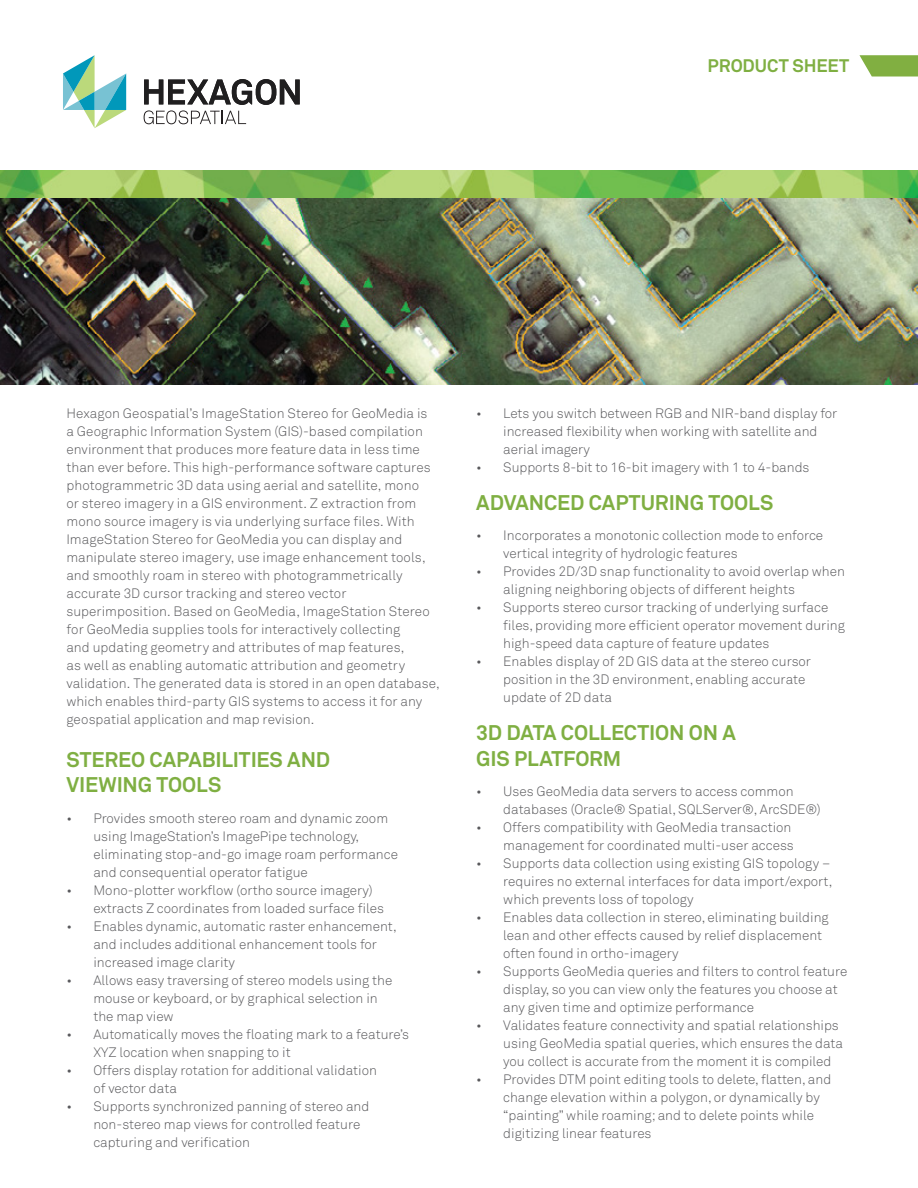
<style>
.page{position:relative;width:918px;height:1188px;background:#fff}
.page>*{position:absolute;margin:0;border:0;box-sizing:border-box;transform-origin:0 0}
.t1{font:700 21px/25.2px "Akkurat Pro";letter-spacing:-.005em;color:#7faf42}
.t2{font:700 18px "Akkurat Pro";letter-spacing:-.005em;color:#7faf42}
.t3{font:13.5px/18px "Akkurat Light Pro";color:#59595c}
</style>
<div class="page">
<img style="left:0;top:170px;width:918px;height:214px">
<svg style="left:859px;top:55px;width:59px;height:22px"></svg>
<svg style="left:63px;top:55px;width:63px;height:73px"></svg>
<svg style="left:144px;top:79px;width:156px;height:45px"></svg>
<h2 class="t2" style="left:708px;top:55px;width:143px">PRODUCT SHEET</h2>
<p class="t3" style="left:66px;top:404px;width:375px">Hexagon Geospatial’s ImageStation Stereo for GeoMedia is<br>a Geographic Information System (GIS)-based compilation environment that produces more feature data in less time than ever before. This high-performance software captures photogrammetric 3D data using aerial and satellite, mono<br>or stereo imagery in a GIS environment. Z extraction from mono source imagery is via underlying surface files. With ImageStation Stereo for GeoMedia you can display and manipulate stereo imagery, use image enhancement tools, and smoothly roam in stereo with photogrammetrically accurate 3D cursor tracking and stereo vector superimposition. Based on GeoMedia, ImageStation Stereo for GeoMedia supplies tools for interactively collecting<br>and updating geometry and attributes of map features,<br>as well as enabling automatic attribution and geometry validation. The generated data is stored in an open database, which enables third-party GIS systems to access it for any geospatial application and map revision.</p>
<h1 class="t1" style="left:66px;top:747px;width:265px">STEREO CAPABILITIES AND<br>VIEWING TOOLS</h1>
<p class="t3" style="left:93px;top:809px;width:306px;text-indent:-27px">• Provides smooth stereo roam and dynamic zoom using ImageStation’s ImagePipe technology, eliminating stop-and-go image roam performance and consequential operator fatigue</p>
<p class="t3" style="left:93px;top:881px;width:292px;text-indent:-27px">• Mono-plotter workflow (ortho source imagery) extracts Z coordinates from loaded surface files</p>
<p class="t3" style="left:93px;top:917px;width:305px;text-indent:-27px">• Enables dynamic, automatic raster enhancement, and includes additional enhancement tools for increased image clarity</p>
<p class="t3" style="left:93px;top:971px;width:300px;text-indent:-27px">• Allows easy traversing of stereo models using the mouse or keyboard, or by graphical selection in the map view</p>
<p class="t3" style="left:93px;top:1025px;width:317px;text-indent:-27px">• Automatically moves the floating mark to a feature’s<br>XYZ location when snapping to it</p>
<p class="t3" style="left:93px;top:1061px;width:285px;text-indent:-27px">• Offers display rotation for additional validation of vector data</p>
<p class="t3" style="left:93px;top:1097px;width:277px;text-indent:-27px">• Supports synchronized panning of stereo and non-stereo map views for controlled feature capturing and verification</p>
<p class="t3" style="left:503px;top:404px;width:336px;text-indent:-27px">• Lets you switch between RGB and NIR-band display for increased flexibility when working with satellite and aerial imagery</p>
<p class="t3" style="left:476px;top:458px;width:335px">• Supports 8-bit to 16-bit imagery with 1 to 4-bands</p>
<h1 class="t1" style="left:476px;top:490px;width:299px">ADVANCED CAPTURING TOOLS</h1>
<p class="t3" style="left:503px;top:527px;width:321px;text-indent:-27px">• Incorporates a monotonic collection mode to enforce vertical integrity of hydrologic features</p>
<p class="t3" style="left:503px;top:563px;width:343px;text-indent:-27px">• Provides 2D/3D snap functionality to avoid overlap when aligning neighboring objects of different heights</p>
<p class="t3" style="left:503px;top:599px;width:343px;text-indent:-27px">• Supports stereo cursor tracking of underlying surface files, providing more efficient operator movement during high-speed data capture of feature updates</p>
<p class="t3" style="left:503px;top:653px;width:309px;text-indent:-27px">• Enables display of 2D GIS data at the stereo cursor position in the 3D environment, enabling accurate update of 2D data</p>
<h1 class="t1" style="left:476px;top:721px;width:261px">3D DATA COLLECTION ON A<br>GIS PLATFORM</h1>
<p class="t3" style="left:503px;top:783px;width:319px;text-indent:-27px">• Uses GeoMedia data servers to access common databases (Oracle® Spatial, SQLServer®, ArcSDE®)</p>
<p class="t3" style="left:476px;top:819px;width:319px;text-align:right">• Offers compatibility with GeoMedia transaction management for coordinated multi-user access</p>
<p class="t3" style="left:503px;top:855px;width:331px;text-indent:-27px">• Supports data collection using existing GIS topology – requires no external interfaces for data import/export, which prevents loss of topology</p>
<p class="t3" style="left:503px;top:909px;width:327px;text-indent:-27px">• Enables data collection in stereo, eliminating building lean and other effects caused by relief displacement often found in ortho-imagery</p>
<p class="t3" style="left:503px;top:963px;width:346px;text-indent:-27px">• Supports GeoMedia queries and filters to control feature display, so you can view only the features you choose at any given time and optimize performance</p>
<p class="t3" style="left:503px;top:1017px;width:341px;text-indent:-27px">• Validates feature connectivity and spatial relationships using GeoMedia spatial queries, which ensures the data you collect is accurate from the moment it is compiled</p>
<p class="t3" style="left:503px;top:1071px;width:330px;text-indent:-27px">• Provides DTM point editing tools to delete, flatten, and change elevation within a polygon, or dynamically by “painting” while roaming; and to delete points while digitizing linear features</p>
</div>
